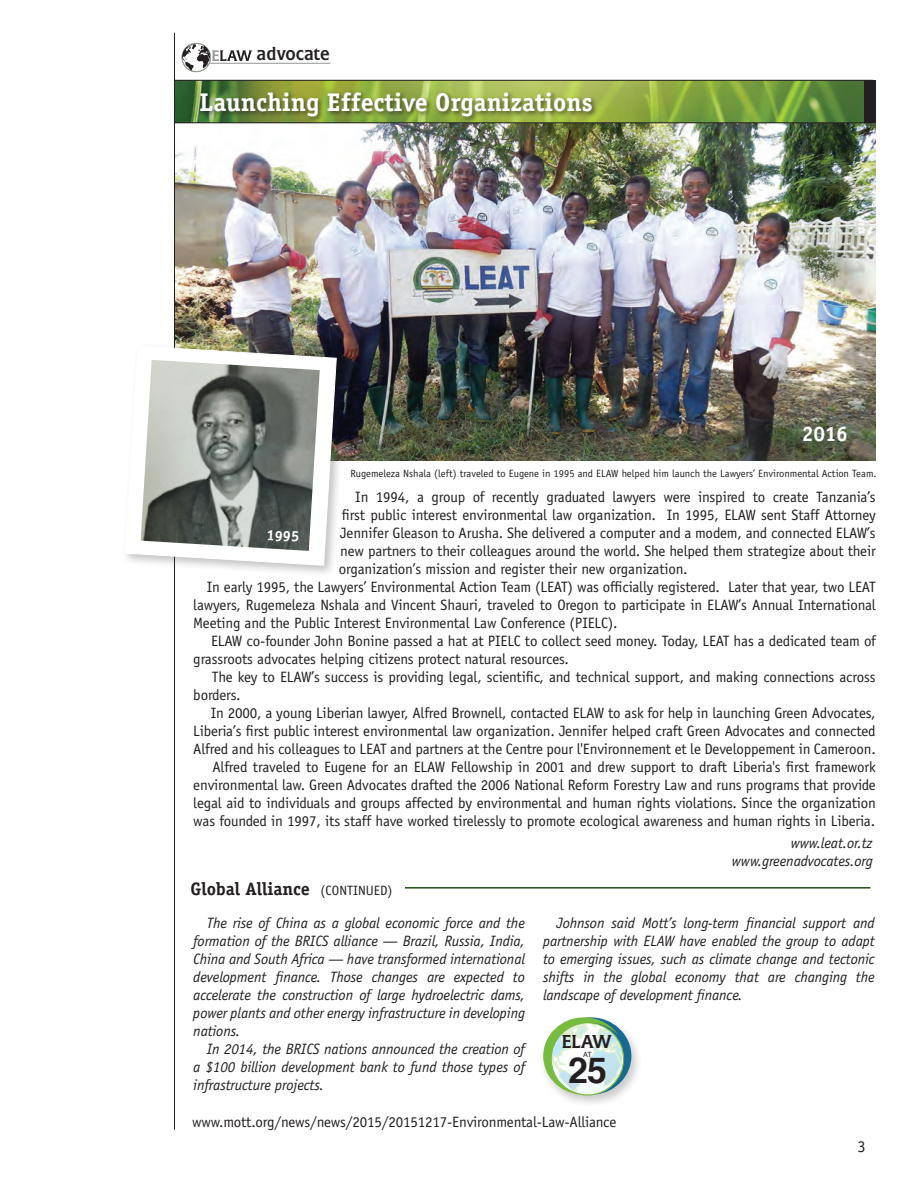
<style>
.page{position:relative;width:918px;height:1188px;background:#fff}
.page>*{position:absolute;margin:0;border:0;box-sizing:border-box;transform-origin:0 0}
.t1{font:700 35.7px "Helvetica";color:#231f20}
.t2{font:700 25.65px "Officina Serif";color:#fff}
.Body_copy{font:700 21px "Officina Sans";color:#fff}
.t3{font:19.5px "Flare Gothic Regular DTC";color:#231f20}
.t4{font:700 18px "Officina Serif";color:#231f20}
.t5{font:18px "Flare Gothic Regular DTC";color:#231f20}
.t6{font:16.5px "Officina Sans";color:#231f20}
.Body_copy-2{font:15px/18px "Officina Sans";letter-spacing:-.01em;color:#231f20;text-align:justify}
.Body_copy-3{font:italic 15px/18px "Officina Sans";letter-spacing:-.01em;color:#231f20;text-align:justify}
.Body_copy-4{font:700 15px "Officina Sans";color:#fff}
.t7{font:10.5px "Officina Sans";color:#231f20}
.t8{font:7.2px "Helvetica";color:#231f20}
.s1{font-family:"Officina Sans";font-weight:400;font-size:13.5px}
</style>
<div class="page">
<img style="left:175px;top:123px;width:701px;height:338px">
<img style="left:175px;top:81px;width:690px;height:41px">
<hr style="left:174px;top:33px;width:1px;height:1097px;background:#231f20">
<div style="left:865px;top:80px;width:11px;height:42px;background:#231f20"></div>
<hr style="left:174px;top:80px;width:699px;height:1px;background:#231f20">
<hr style="left:174px;top:122px;width:702px;height:1px;background:#231f20">
<hr style="left:209px;top:63px;width:121px;height:1px;background:#939598">
<div style="left:182px;top:43px;width:28px;height:29px;background:#99a892;border-radius:50%"></div>
<div style="left:182px;top:43px;width:29px;height:29px;border:1px solid #939598;border-radius:50%"></div>
<svg style="left:182px;top:44px;width:70px;height:27px"></svg>
<div style="left:539px;top:1015px;width:104px;height:94px;background:#231f20;opacity:.24"></div>
<svg style="left:543px;top:1017px;width:88px;height:79px"></svg>
<div style="left:551px;top:1023px;width:73px;height:72px;border:1px solid #77bb3f;border-radius:50%"></div>
<div style="left:121px;top:342px;width:228px;height:236px;background:#231f20;opacity:.27"></div>
<svg style="left:124px;top:345px;width:213px;height:221px"></svg>
<img style="left:141px;top:360px;width:179px;height:191px">
<div style="left:198px;top:90px;width:400px;height:34px;background:#231f20;opacity:.67"></div>
<hr style="left:405px;top:887px;width:465px;height:2px;background:#204d13">
<p class="t5" style="left:257px;top:45px;width:74px">advocate</p>
<p class="t2" style="left:200px;top:86px;width:395px">Launching Effective Organizations</p>
<p class="Body_copy" style="left:802px;top:421px;width:48px">2016</p>
<p class="t7" style="left:350px;top:467px;width:528px">Rugemeleza Nshala (left) traveled to Eugene in 1995 and ELAW helped him launch the Lawyers’ Environmental Action Team.</p>
<p class="Body_copy-2" style="left:339px;top:488px;width:539px;text-indent:16px">In 1994, a group of recently graduated lawyers were inspired to create Tanzania’s first public interest environmental law organization. In 1995, ELAW sent Staff Attorney Jennifer Gleason to Arusha. She delivered a computer and a modem, and connected ELAW’s new partners to their colleagues around the world. She helped them strategize about their organization’s mission and register their new organization.</p>
<p class="Body_copy-2" style="left:193px;top:578px;width:684px;text-indent:14px">In early 1995, the Lawyers’ Environmental Action Team (LEAT) was officially registered. Later that year, two LEAT lawyers, Rugemeleza Nshala and Vincent Shauri, traveled to Oregon to participate in ELAW’s Annual International Meeting and the Public Interest Environmental Law Conference (PIELC).</p>
<p class="Body_copy-2" style="left:193px;top:632px;width:684px;text-indent:18px">ELAW co-founder John Bonine passed a hat at PIELC to collect seed money. Today, LEAT has a dedicated team of grassroots advocates helping citizens protect natural resources.</p>
<p class="Body_copy-2" style="left:193px;top:668px;width:684px;text-indent:19px">The key to ELAW’s success is providing legal, scientific, and technical support, and making connections across borders.</p>
<p class="Body_copy-2" style="left:193px;top:704px;width:684px;text-indent:17px">In 2000, a young Liberian lawyer, Alfred Brownell, contacted ELAW to ask for help in launching Green Advocates, Liberia’s first public interest environmental law organization. Jennifer helped craft Green Advocates and connected Alfred and his colleagues to LEAT and partners at the Centre pour l'Environnement et le Developpement in Cameroon.</p>
<p class="Body_copy-2" style="left:193px;top:758px;width:684px;text-indent:19px">Alfred traveled to Eugene for an ELAW Fellowship in 2001 and drew support to draft Liberia's first framework environmental law. Green Advocates drafted the 2006 National Reform Forestry Law and runs programs that provide legal aid to individuals and groups affected by environmental and human rights violations. Since the organization was founded in 1997, its staff have worked tirelessly to promote ecological awareness and human rights in Liberia.</p>
<p class="Body_copy-4" style="left:267px;top:526px;width:34px;rotate:3deg">1995</p>
<p class="t4" style="left:191px;top:878px;width:203px">Global Alliance <span class="s1">(CONTINUED)</span></p>
<p class="Body_copy-3" style="left:193px;top:914px;width:333px;text-indent:14px">The rise of China as a global economic force and the formation of the BRICS alliance — Brazil, Russia, India, China and South Africa — have transformed international development finance. Those changes are expected to accelerate the construction of large hydroelectric dams, power plants and other energy infrastructure in developing nations.</p>
<p class="Body_copy-3" style="left:193px;top:1040px;width:333px;text-indent:14px">In 2014, the BRICS nations announced the creation of a $100 billion development bank to fund those types of infrastructure projects.</p>
<p class="Body_copy-3" style="left:732px;top:834px;width:142px;text-align:right">www.leat.or.tz www.greenadvocates.org</p>
<p class="Body_copy-3" style="left:543px;top:914px;width:333px;text-indent:14px">Johnson said Mott’s long-term financial support and partnership with ELAW have enabled the group to adapt to emerging issues, such as climate change and tectonic shifts in the global economy that are changing the landscape of development finance.</p>
<p class="t3" style="left:562px;top:1031px;width:52px">ELAW</p>
<p class="t8" style="left:583px;top:1049px;width:10px">AT</p>
<p class="t1" style="left:568px;top:1042px;width:41px">25</p>
<p class="Body_copy-2" style="left:192px;top:1113px;width:426px">www.mott.org/news/news/2015/20151217-Environmental-Law-Alliance</p>
<p class="t6" style="left:858px;top:1137px;width:10px">3</p>
</div>
